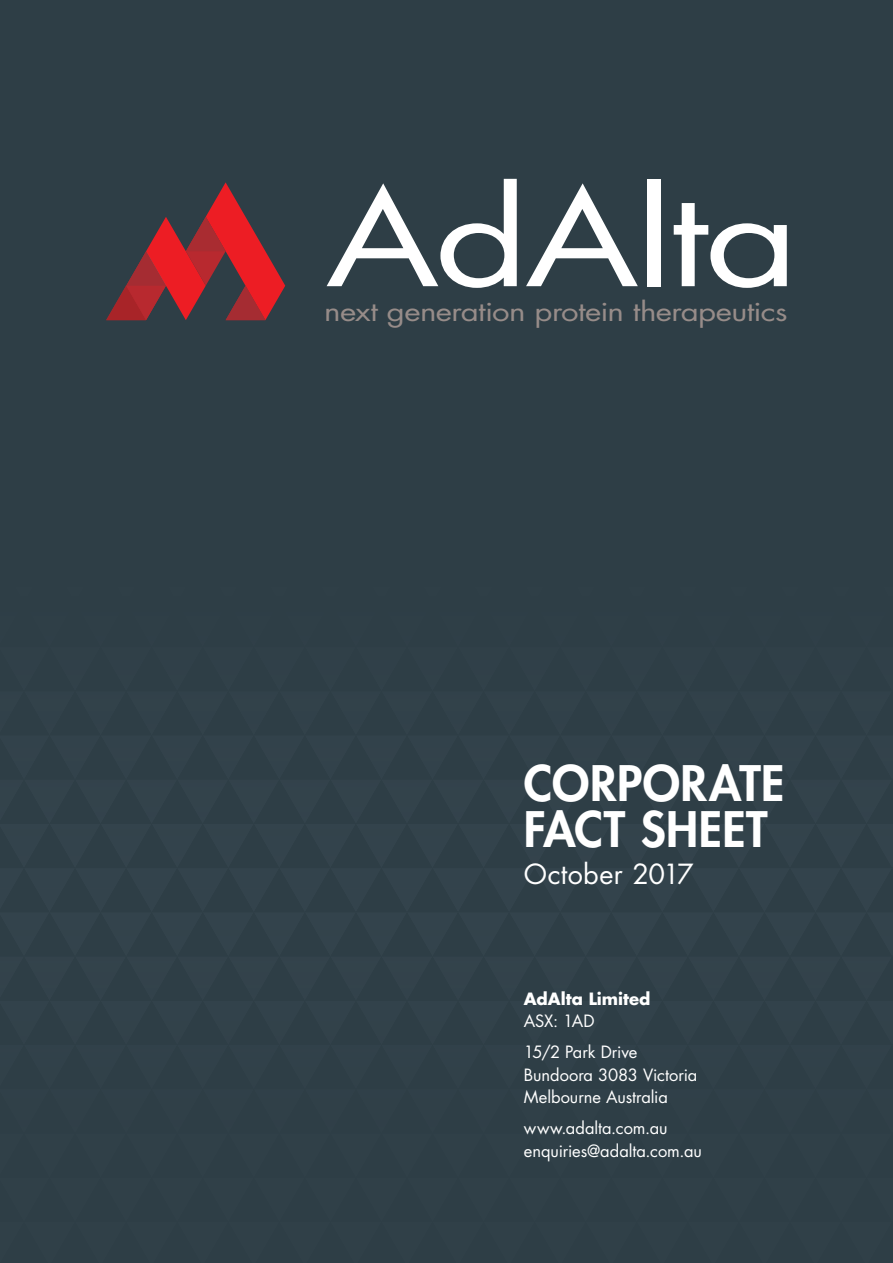
<style>
.page{position:relative;width:893px;height:1263px;background:#2e3e46}
.page>*{position:absolute;margin:0;border:0;box-sizing:border-box;transform-origin:0 0}
.t1{font:130.2px "Futura";letter-spacing:-.02em;color:#fff;scale:1.25 1}
.t2{font:800 47.55px/46.7px "Futura";letter-spacing:.01em;color:#fff}
.t3{font:27px "Futura";letter-spacing:.015em;color:#fff}
.t4{font:25.95px "Futura";letter-spacing:-.02em;color:#978c89;scale:1.2 1}
.t5{font:16.5px/22.5px "Futura";letter-spacing:-.005em;color:#fff}
.t6{font:700 16.5px "Futura";color:#fff}
</style>
<div class="page">
<svg style="left:106px;top:182px;width:179px;height:138px"></svg>
<h1 class="t1" style="left:326px;top:149px;width:380px">AdAlta</h1>
<h3 class="t4" style="left:324px;top:293px;width:387px">next generation protein therapeutics</h3>
<h2 class="t2" style="left:524px;top:760px;width:262px">CORPORATE<br>FACT SHEET</h2>
<h3 class="t3" style="left:524px;top:855px;width:171px">October 2017</h3>
<p class="t6" style="left:524px;top:987px;width:128px">AdAlta Limited</p>
<p class="t5" style="left:524px;top:1005px;width:115px;line-height:31px">ASX: 1AD<br>15/2 Park Drive</p>
<p class="t5" style="left:524px;top:1063px;width:175px">Bundoora 3083 Victoria<br>Melbourne Australia</p>
<p class="t5" style="left:524px;top:1117px;width:180px">www.adalta.com.au enquiries@adalta.com.au</p>
</div>
